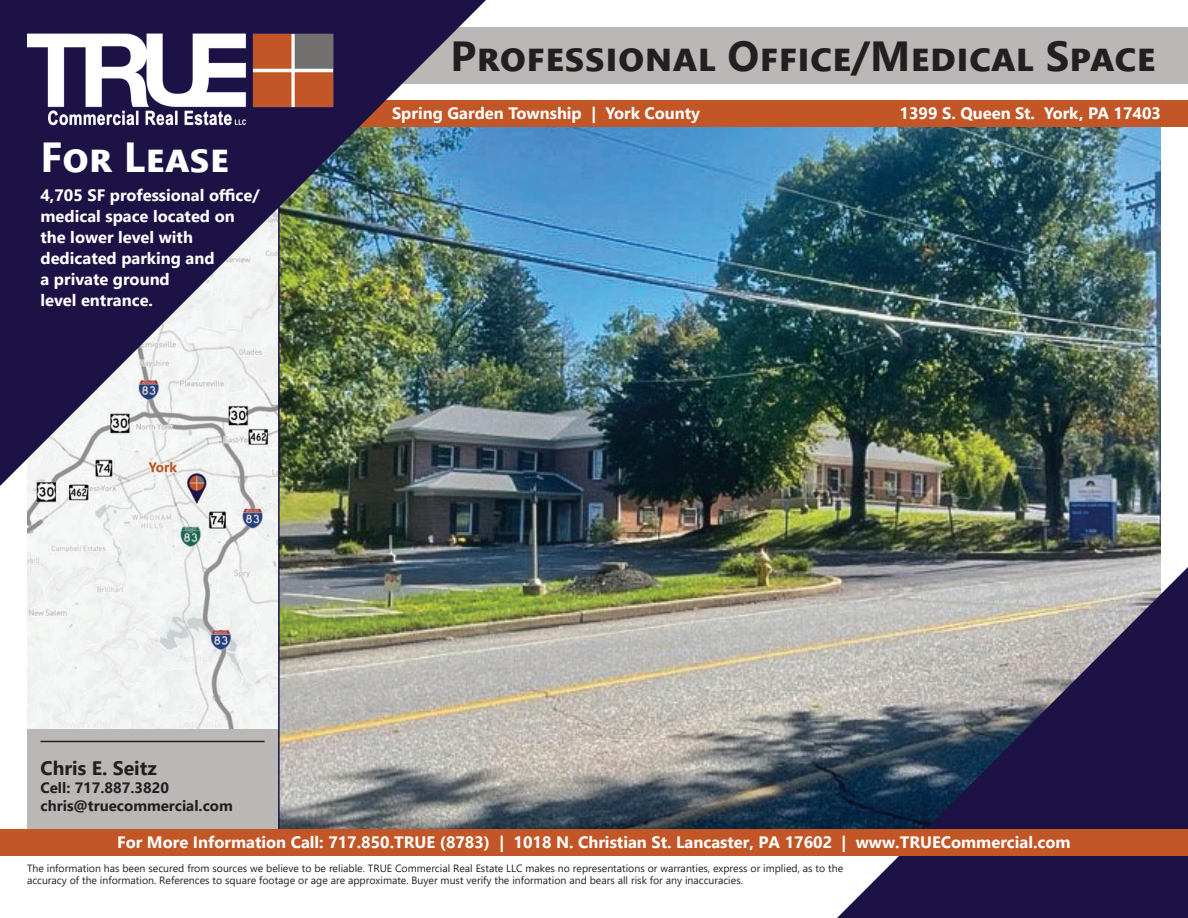
<style>
.page{position:relative;width:1188px;height:918px;background:#fff}
.page>*{position:absolute;margin:0;border:0;box-sizing:border-box;transform-origin:0 0}
.t1{font:700 42px "Segoe UI";color:#231f20}
.t2{font:700 42px "Segoe UI";color:#fff}
.t3{font:700 19.5px "Segoe UI";color:#231f20}
.t4{font:700 16.5px/21px "Segoe UI";color:#fff}
.t5{font:700 15px/18px "Segoe UI";color:#231f20}
.t6{font:10.5px/12px "Segoe UI";color:#231f20}
</style>
<div class="page">
<img style="left:280px;top:127px;width:881px;height:702px">
<img style="left:27px;top:486px;width:251px;height:243px">
<div style="left:27px;top:729px;width:251px;height:113px;background:#b9b8b7"></div>
<div style="left:0;top:100px;width:1188px;height:27px;background:#c35626"></div>
<div style="left:0;top:27px;width:1188px;height:57px;background:#b9b8b7"></div>
<img style="left:0;top:0;width:486px;height:486px">
<img style="left:27px;top:27px;width:313px;height:100px">
<svg style="left:837px;top:567px;width:351px;height:351px;background:#5d5a73"></svg>
<hr style="left:40px;top:741px;width:225px;height:1px;background:#231f20">
<hr style="left:278px;top:195px;width:2px;height:642px;background:#1c1245">
<div style="left:0;top:829px;width:1188px;height:27px;background:#c35626"></div>
<h1 class="t1" style="left:451px;top:16px;width:707px">Professional Office/Medical Space</h1>
<h1 class="t2" style="left:40px;top:117px;width:190px">For Lease</h1>
<h3 class="t4" style="left:40px;top:184px;width:221px">4,705 SF professional office/ medical space located on the lower level with dedicated parking and<br>a private ground<br>level entrance.</h3>
<h3 class="t4" style="left:392px;top:102px;width:310px">Spring Garden Township | York County</h3>
<h3 class="t4" style="left:900px;top:102px;width:263px">1399 S. Queen St. York, PA 17403</h3>
<h2 class="t3" style="left:40px;top:749px;width:118px">Chris E. Seitz</h2>
<h3 class="t5" style="left:40px;top:777px;width:194px">Cell: 717.887.3820 chris@truecommercial.com</h3>
<h3 class="t4" style="left:117px;top:831px;width:955px">For More Information Call: 717.850.TRUE (8783) | 1018 N. Christian St. Lancaster, PA 17602 | www.TRUECommercial.com</h3>
<p class="t6" style="left:27px;top:861px;width:818px">The information has been secured from sources we believe to be reliable. TRUE Commercial Real Estate LLC makes no representations or warranties, express or implied, as to the accuracy of the information. References to square footage or age are approximate. Buyer must verify the information and bears all risk for any inaccuracies.</p>
</div>
